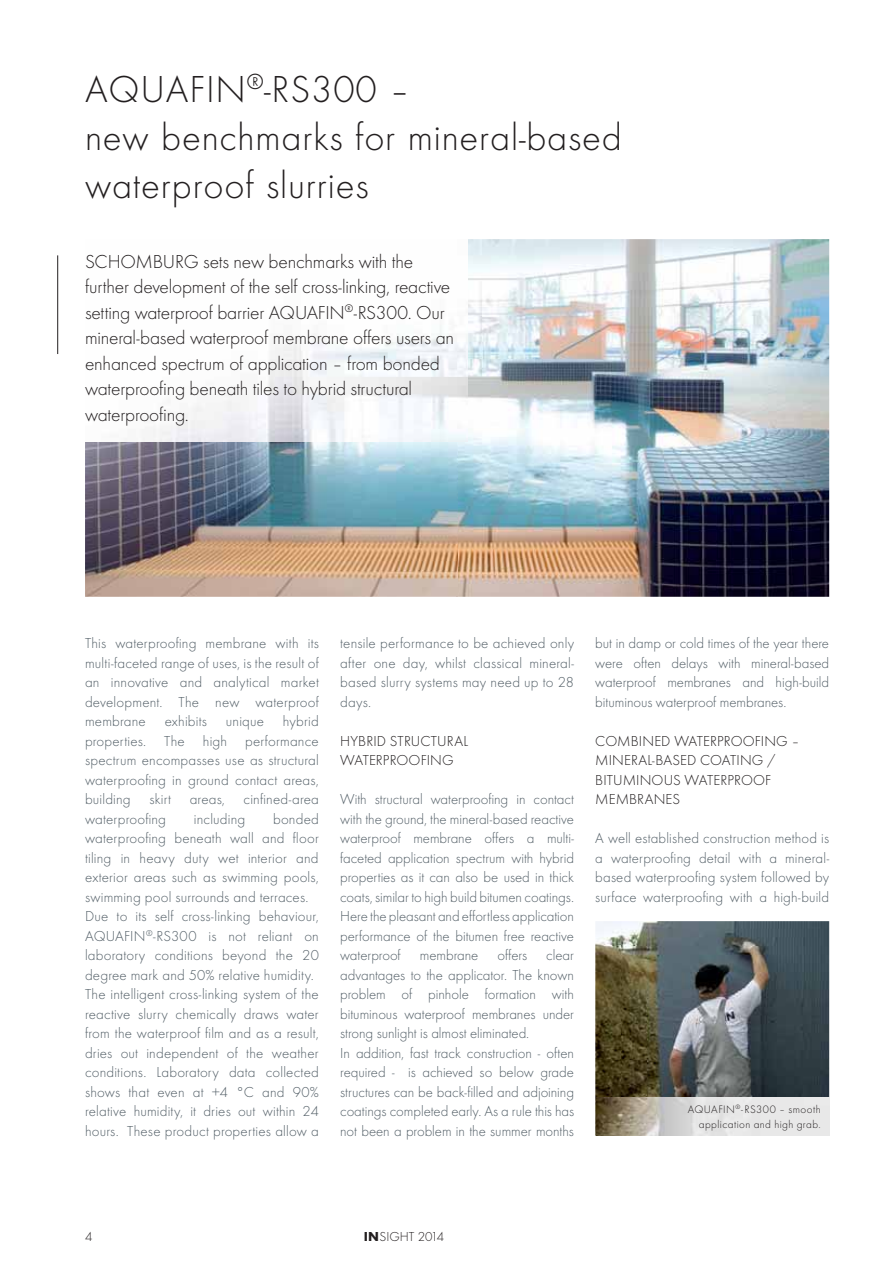
<style>
.page{position:relative;width:893px;height:1263px;background:#fff}
.page>*{position:absolute;margin:0;border:0;box-sizing:border-box;transform-origin:0 0}
.t1{font:300 39px/48.3px "Futura TOT";letter-spacing:.02em;color:#231f20}
.t2{font:300 19.5px/25.5px "Futura TOT";letter-spacing:-.01em;color:#231f20}
.t3{font:300 15px/19.5px "Futura TOT";letter-spacing:.01em;color:#525e66;text-align:justify}
.t4{font:300 15px/19.5px "Futura TOT";letter-spacing:.01em;color:#231f20}
.t5{font:300 13.5px "Futura TOT";color:#231f20}
.t6{font:300 11.25px/15px "Futura TOT";letter-spacing:.04em;color:#231f20;text-align:right}
.s1{font-weight:700}
</style>
<div class="page">
<img style="left:457px;top:239px;width:372px;height:358px">
<img style="left:85px;top:441px;width:372px;height:156px">
<img style="left:143px;top:239px;width:325px;height:202px">
<hr style="left:57px;top:255px;width:1px;height:99px;background:#231f20">
<img style="left:595px;top:921px;width:234px;height:215px">
<svg style="left:829px;top:1098px;width:1px;height:38px"></svg>
<img style="left:596px;top:1098px;width:233px;height:38px">
<h1 class="t1" style="left:85px;top:66px;width:538px">AQUAFIN<sup>®</sup>-RS300 –<br>new benchmarks for mineral-based waterproof slurries</h1>
<p class="t2" style="left:85px;top:250px;width:371px">SCHOMBURG sets new benchmarks with the further development of the self cross-linking, reactive setting waterproof barrier AQUAFIN<sup>®</sup>-RS300. Our mineral-based waterproof membrane offers users an enhanced spectrum of application – from bonded waterproofing beneath tiles to hybrid structural waterproofing.</p>
<p class="t3" style="left:85px;top:634px;width:235px">This waterproofing membrane with its multi-faceted range of uses, is the result of an innovative and analytical market development. The new waterproof membrane</p>
<p class="t3" style="left:85px;top:712px;width:235px;text-indent:198px">hybrid properties. The high performance spectrum encompasses use as structural waterproofing in ground contact areas, building skirt areas, cinfined-area waterproofing</p>
<p class="t3" style="left:165px;top:712px;width:44px">exhibits</p>
<p class="t3" style="left:226px;top:712px;width:40px">unique</p>
<p class="t3" style="left:85px;top:810px;width:235px;text-align:left;text-indent:188px">bonded waterproofing beneath wall and floor tiling in heavy duty wet interior and exterior areas such as swimming pools, swimming pool surrounds and terraces.<br>Due to its self cross-linking behaviour, AQUAFIN<sup>®</sup>-RS300 is not reliant on laboratory conditions beyond the 20 degree mark and 50% relative humidity.<br>The intelligent cross-linking system of the reactive slurry chemically draws water from the waterproof film and as a result, dries out independent of the weather conditions. Laboratory data collected shows that even at +4 °C and 90% relative humidity, it dries out within 24 hours. These product properties allow a</p>
<p class="t3" style="left:194px;top:810px;width:53px">including</p>
<p class="t3" style="left:340px;top:634px;width:235px">tensile performance to be achieved only after one day, whilst classical mineral&shy;based slurry systems may need up to 28 days.</p>
<p class="t4" style="left:340px;top:732px;width:129px">HYBRID STRUCTURAL<br>WATERPROOFING</p>
<p class="t3" style="left:340px;top:790px;width:235px">With structural waterproofing in contact with the ground, the mineral-based reactive waterproof membrane offers a multi&shy;faceted application spectrum with hybrid properties as it can also be used in thick coats, similar to high build bitumen coatings.<br>Here the pleasant and effortless application performance of the bitumen free reactive waterproof</p>
<p class="t3" style="left:420px;top:946px;width:60px">membrane</p>
<p class="t3" style="left:497px;top:946px;width:31px">offers</p>
<p class="t3" style="left:340px;top:946px;width:235px;text-align:left;text-indent:206px">clear advantages to the applicator. The known problem of pinhole formation with bituminous waterproof membranes under strong sunlight is almost eliminated.<br>In addition, fast track construction - often required - is achieved so below grade structures can be back-filled and adjoining coatings completed early. As a rule this has not been a problem in the summer months</p>
<p class="t3" style="left:595px;top:634px;width:235px">but in damp or cold times of the year there were often delays with mineral-based waterproof membranes and high-build bituminous waterproof membranes.</p>
<p class="t4" style="left:595px;top:732px;width:206px">COMBINED WATERPROOFING –<br>MINERAL-BASED COATING /<br>BITUMINOUS WATERPROOF<br>MEMBRANES</p>
<p class="t3" style="left:595px;top:829px;width:235px">A well established construction method is a waterproofing detail with a mineral&shy;based waterproofing system followed by surface waterproofing with a high-build</p>
<p class="t6" style="left:688px;top:1102px;width:135px">AQUAFIN<sup>®</sup>-RS300 – smooth application and high grab.</p>
<p class="t5" style="left:85px;top:1230px;width:9px">4</p>
<p class="t5" style="left:364px;top:1230px;width:82px"><span class="s1">IN</span>SIGHT 2014</p>
</div>
